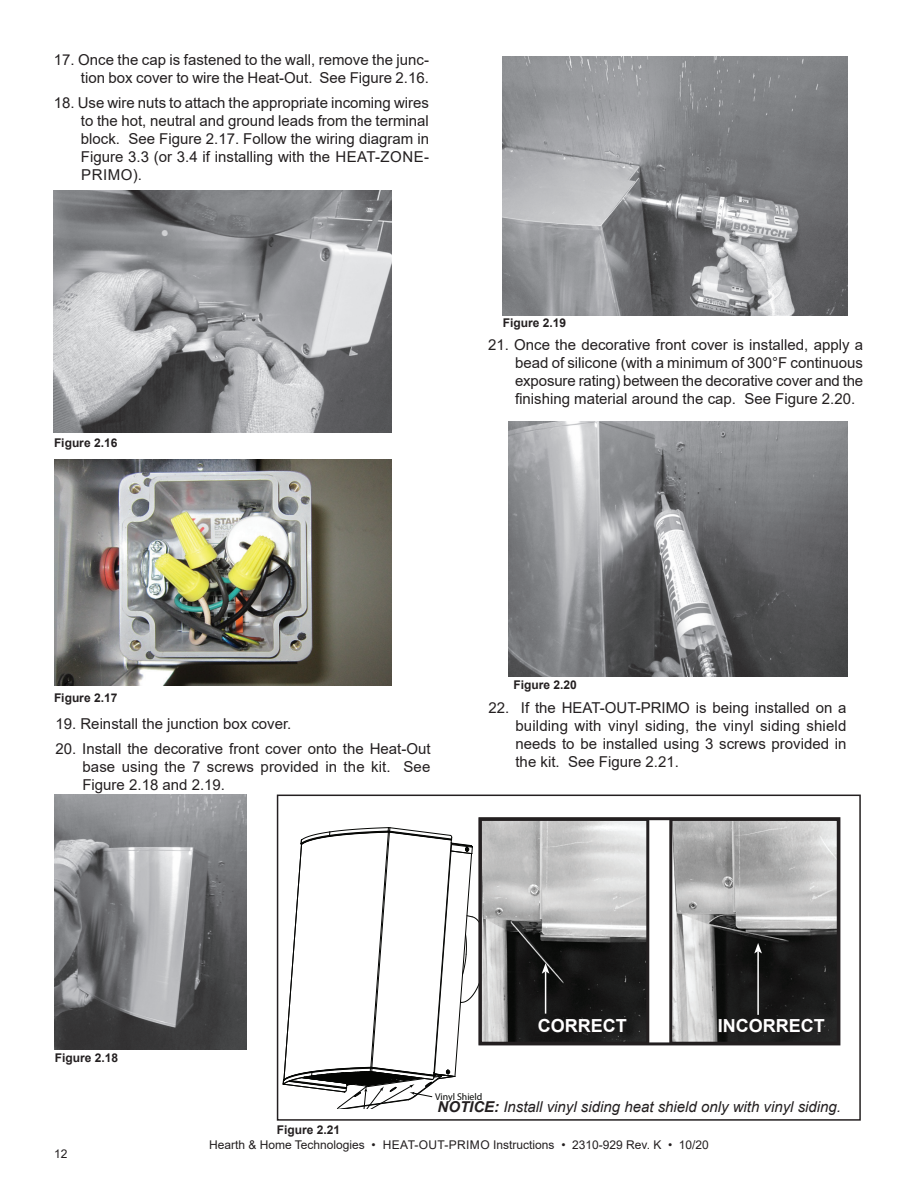
<style>
.page{position:relative;width:918px;height:1188px;background:#fff}
.page>*{position:absolute;margin:0;border:0;box-sizing:border-box;transform-origin:0 0}
.t1{font:700 18px "Arial";color:#fff}
.t2{font:15px/18px "Arial";color:#231f20;text-align:justify}
.t3{font:italic 15px "Arial";color:#231f20}
.t4{font:12px "Arial";color:#231f20}
.t5{font:700 12px "Arial";color:#231f20}
.t6{font:9.75px "Myriad Pro";color:#040503}
.s1{font-weight:700}
</style>
<div class="page">
<div style="left:277px;top:795px;width:584px;height:326px;border:2px solid #231f20"></div>
<img style="left:54px;top:190px;width:337px;height:242px">
<img style="left:55px;top:794px;width:192px;height:256px">
<img style="left:503px;top:57px;width:344px;height:258px">
<img style="left:509px;top:422px;width:339px;height:254px">
<img style="left:54px;top:460px;width:338px;height:226px">
<svg style="left:282px;top:827px;width:204px;height:282px"></svg>
<img style="left:483px;top:822px;width:162px;height:219px">
<div style="left:479px;top:818px;width:170px;height:227px;border:3px solid #231f20"></div>
<svg style="left:538px;top:1018px;width:89px;height:15px"></svg>
<hr style="left:545px;top:971px;width:1px;height:43px;background:#fff">
<svg style="left:542px;top:963px;width:7px;height:11px"></svg>
<img style="left:673px;top:822px;width:163px;height:219px">
<div style="left:669px;top:818px;width:171px;height:227px;border:3px solid #231f20"></div>
<div style="left:719px;top:1019px;width:3px;height:14px;border:1px solid #231f20"></div>
<svg style="left:723px;top:1018px;width:102px;height:15px;background:#1e1d1e"></svg>
<hr style="left:757px;top:951px;width:2px;height:64px;background:#fff">
<svg style="left:754px;top:943px;width:8px;height:10px"></svg>
<div style="left:478px;top:817px;width:362px;height:228px;border:3px solid #231f20"></div>
<p class="t2" style="left:54px;top:51px;width:377px;text-align:right">17. Once the cap is fastened to the wall, remove the junc&shy;tion box cover to wire the Heat-Out. See Figure 2.16.</p>
<p class="t2" style="left:81px;top:93px;width:350px;text-indent:-27px">18. Use wire nuts to attach the appropriate incoming wires to the hot, neutral and ground leads from the terminal block. See Figure 2.17. Follow the wiring diagram in Figure 3.3 (or 3.4 if installing with the HEAT-ZONE-PRIMO).</p>
<p class="t5" style="left:54px;top:434px;width:65px">Figure 2.16</p>
<p class="t5" style="left:503px;top:314px;width:65px">Figure 2.19</p>
<p class="t2" style="left:515px;top:336px;width:350px;text-indent:-27px">21. Once the decorative front cover is installed, apply a bead of silicone (with a minimum of 300°F continuous exposure rating) between the decorative cover and the finishing material around the cap. See Figure 2.20.</p>
<p class="t5" style="left:54px;top:689px;width:65px">Figure 2.17</p>
<p class="t2" style="left:55px;top:714px;width:237px">19. Reinstall the junction box cover.</p>
<p class="t2" style="left:82px;top:739px;width:350px;text-indent:-27px">20. Install the decorative front cover onto the Heat-Out base using the 7 screws provided in the kit. See Figure 2.18 and 2.19.</p>
<p class="t5" style="left:513px;top:676px;width:65px">Figure 2.20</p>
<p class="t2" style="left:515px;top:698px;width:333px;text-indent:-27px">22. If the HEAT-OUT-PRIMO is being installed on a building with vinyl siding, the vinyl siding shield needs to be installed using 3 screws provided in the kit. See Figure 2.21.</p>
<p class="t5" style="left:55px;top:1050px;width:65px">Figure 2.18</p>
<p class="t1" style="left:538px;top:1013px;width:90px">CORRECT</p>
<p class="t1" style="left:718px;top:1013px;width:108px">INCORRECT</p>
<p class="t4" style="left:54px;top:1145px;width:15px">12</p>
<p class="t5" style="left:277px;top:1121px;width:65px">Figure 2.21</p>
<p class="t6" style="left:435px;top:1091px;width:49px">Vinyl Shield</p>
<p class="t3" style="left:438px;top:1097px;width:405px"><span class="s1">NOTICE:</span> Install vinyl siding heat shield only with vinyl siding.</p>
<p class="t4" style="left:209px;top:1136px;width:501px">Hearth &amp; Home Technologies • HEAT-OUT-PRIMO Instructions • 2310-929 Rev. K • 10/20</p>
</div>
